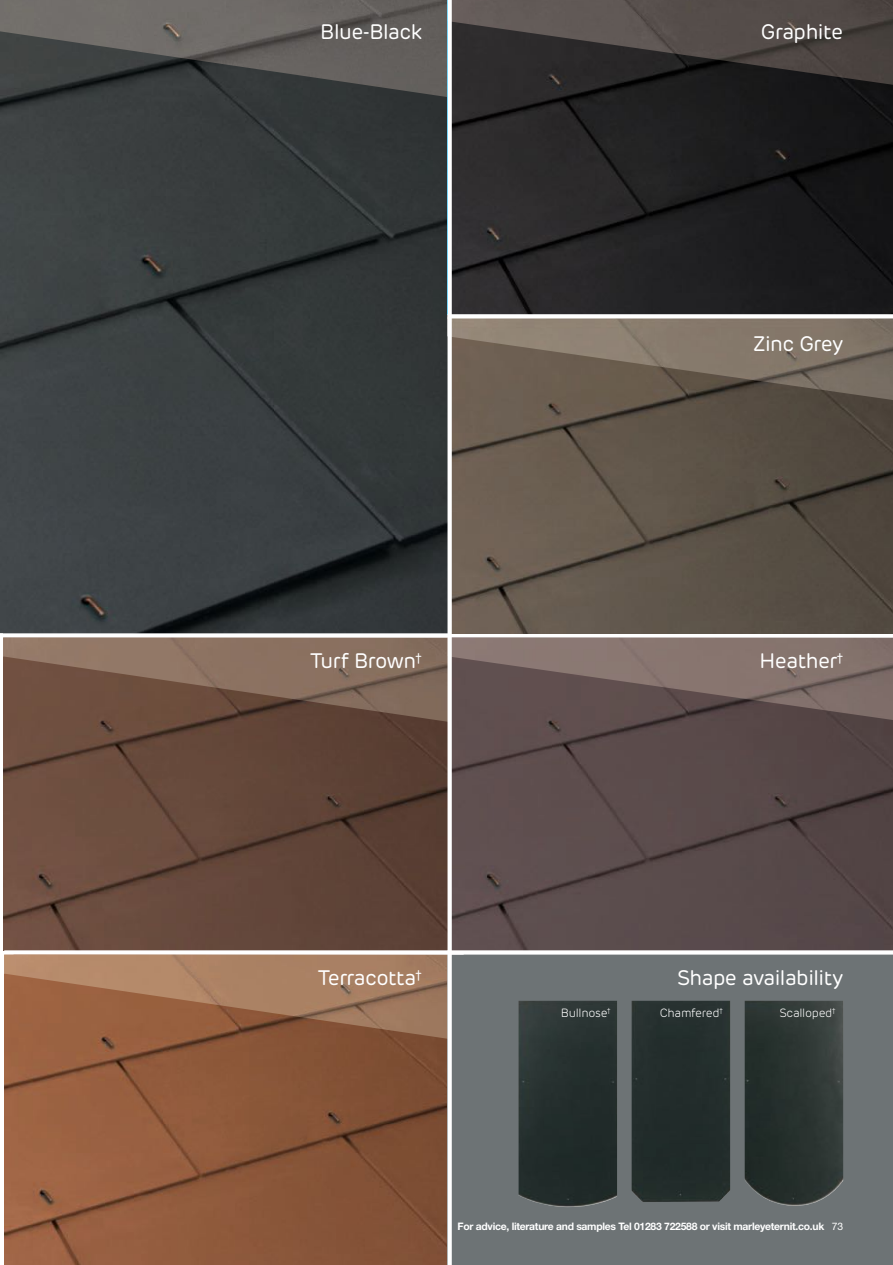
<style>
.page{position:relative;width:893px;height:1265px;background:#fff}
.page>*{position:absolute;margin:0;border:0;box-sizing:border-box;transform-origin:0 0}
.t1{font:21px "Rubrik";letter-spacing:-.025em;color:#fff}
.t2{font:300 12px "Rubrik";letter-spacing:-.025em;color:#fff}
.t3{font:700 10.35px "Helvetica Neue";letter-spacing:-.025em;color:#fff}
.s1{font-weight:400}
</style>
<div class="page">
<img style="left:3px;top:721px;width:444px;height:543px">
<div style="left:447px;top:950px;width:445px;height:314px;background:#6d7375"></div>
<svg style="left:4px;top:950px;width:443px;height:3px"></svg>
<img style="left:452px;top:402px;width:440px;height:548px">
<img style="left:0;top:97px;width:447px;height:536px">
<svg style="left:3px;top:633px;width:889px;height:4px"></svg>
<svg style="left:452px;top:950px;width:440px;height:4px;background:#f0efef"></svg>
<img style="left:0;top:0;width:447px;height:97px">
<img style="left:3px;top:656px;width:444px;height:65px">
<img style="left:4px;top:973px;width:443px;height:65px">
<svg style="left:3px;top:953px;width:444px;height:20px;background:#b48d72"></svg>
<img style="left:452px;top:656px;width:440px;height:65px">
<svg style="left:3px;top:637px;width:889px;height:19px;background:#8d786d"></svg>
<img style="left:452px;top:318px;width:440px;height:84px">
<img style="left:452px;top:87px;width:440px;height:227px">
<img style="left:452px;top:0;width:440px;height:87px">
<div style="left:631px;top:1000px;width:99px;height:201px;background:#232d2c"></div>
<img style="left:744px;top:1000px;width:99px;height:206px">
<img style="left:518px;top:1000px;width:99px;height:206px">
<svg style="left:452px;top:314px;width:440px;height:1px"></svg>
<div style="left:447px;top:0;width:5px;height:1264px;background:#fff"></div>
<p class="t1" style="left:320px;top:24px;width:103px">Blue-Black</p>
<p class="t1" style="left:310px;top:653px;width:113px">Turf Brown<sup>†</sup></p>
<p class="t1" style="left:760px;top:24px;width:84px">Graphite</p>
<p class="t1" style="left:753px;top:336px;width:91px">Zinc Grey</p>
<p class="t1" style="left:759px;top:653px;width:85px">Heather<sup>†</sup></p>
<p class="t1" style="left:318px;top:969px;width:105px">Terracotta<sup>†</sup></p>
<p class="t1" style="left:677px;top:969px;width:168px">Shape availability</p>
<p class="t2" style="left:561px;top:1008px;width:51px">Bullnose<sup>†</sup></p>
<p class="t2" style="left:659px;top:1008px;width:65px">Chamfered<sup>†</sup></p>
<p class="t2" style="left:779px;top:1008px;width:57px">Scalloped<sup>†</sup></p>
<p class="t3" style="left:457px;top:1222px;width:387px">For advice, literature and samples Tel 01283 722588 or visit marleyeternit.co.uk <span class="s1">73</span></p>
</div>
